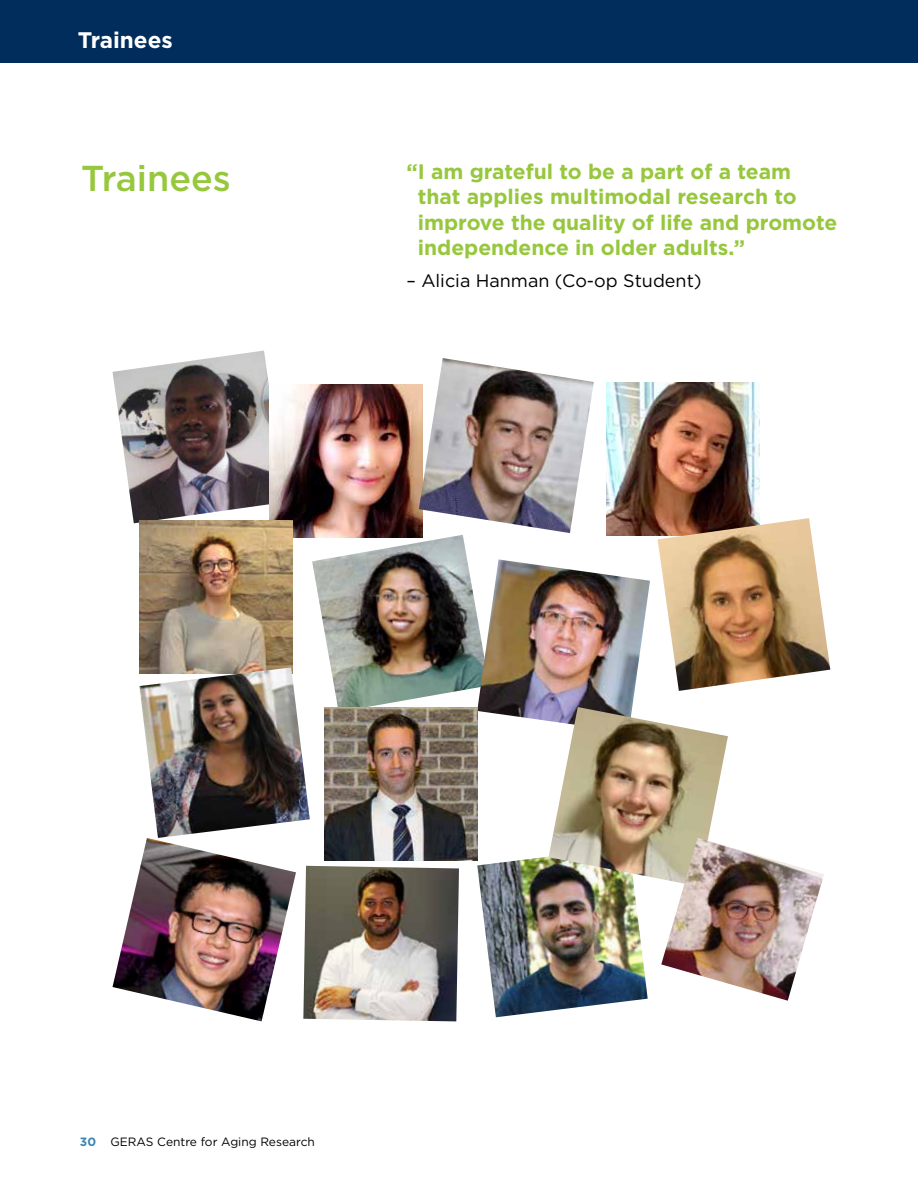
<style>
.page{position:relative;width:918px;height:1188px;background:#fff}
.page>*{position:absolute;margin:0;border:0;box-sizing:border-box;transform-origin:0 0}
.t1{font:500 36px "Gotham";color:#97c73d}
.t2{font:700 22.5px "Gotham";color:#fff}
.t3{font:700 21px/25.5px "Gotham";color:#97c73d}
.t4{font:18px "Gotham";color:#000}
.t5{font:12px "Gotham";color:#000}
.s1{font-weight:700;color:#3a84b6}
</style>
<div class="page">
<img style="left:606px;top:382px;width:153px;height:153px">
<div style="left:0;top:0;width:918px;height:63px;background:#002d5b"></div>
<img style="left:113px;top:351px;width:156px;height:172px">
<img style="left:269px;top:384px;width:153px;height:153px">
<img style="left:419px;top:358px;width:175px;height:175px">
<img style="left:139px;top:521px;width:153px;height:146px">
<img style="left:312px;top:535px;width:165px;height:172px">
<img style="left:477px;top:559px;width:173px;height:173px">
<img style="left:658px;top:518px;width:172px;height:173px">
<img style="left:139px;top:667px;width:171px;height:171px">
<img style="left:324px;top:707px;width:153px;height:153px">
<img style="left:113px;top:838px;width:183px;height:183px">
<img style="left:303px;top:866px;width:156px;height:155px">
<img style="left:477px;top:847px;width:171px;height:170px">
<img style="left:549px;top:707px;width:179px;height:179px">
<img style="left:661px;top:838px;width:163px;height:163px">
<p class="t2" style="left:78px;top:25px;width:97px">Trainees</p>
<h1 class="t1" style="left:81px;top:155px;width:151px">Trainees</h1>
<p class="t3" style="left:418px;top:158px;width:421px;text-indent:-11px">“I am grateful to be a part of a team that applies multimodal research to improve the quality of life and promote independence in older adults.”</p>
<p class="t4" style="left:406px;top:269px;width:297px">– Alicia Hanman (Co-op Student)</p>
<p class="t5" style="left:80px;top:1134px;width:237px"><span class="s1">30</span> GERAS Centre for Aging Research</p>
</div>
